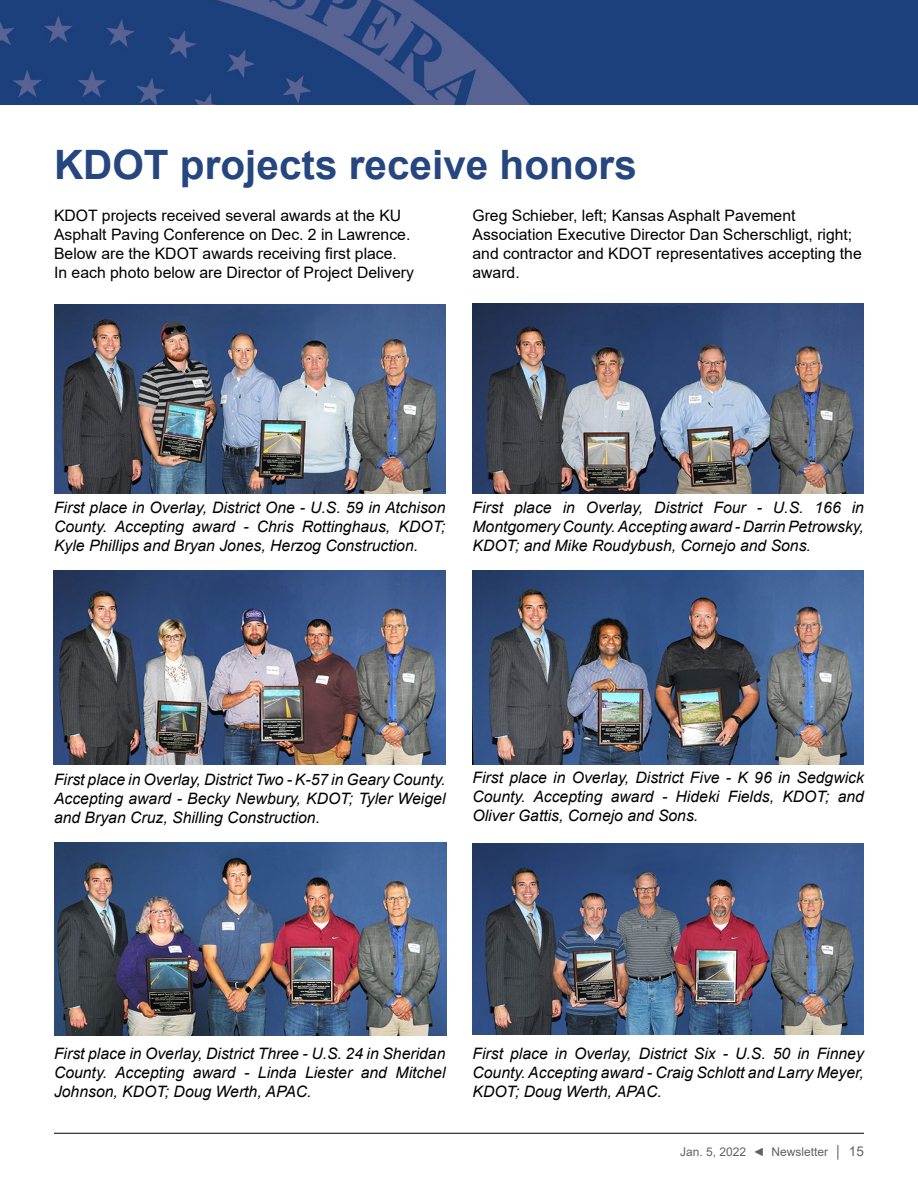
<style>
.page{position:relative;width:918px;height:1188px;background:#fff}
.page>*{position:absolute;margin:0;border:0;box-sizing:border-box;transform-origin:0 0}
.t1{font:700 40.5px "Arial";color:#264680}
.t2{font:italic 15.75px/18.9px "Arial";color:#000;text-align:justify}
.t3{font:15.75px/18.9px "Arial";color:#000}
.t4{font:12px "Arial";color:#606163}
.s1{font-size:13.5px}
</style>
<div class="page">
<hr style="left:54px;top:1133px;width:810px;height:1px;background:#000">
<img style="left:0;top:0;width:711px;height:105px">
<div style="left:711px;top:0;width:207px;height:105px;background:#1c407c"></div>
<img style="left:54px;top:305px;width:392px;height:188px">
<img style="left:53px;top:571px;width:393px;height:193px">
<img style="left:54px;top:842px;width:393px;height:194px">
<img style="left:472px;top:304px;width:392px;height:189px">
<img style="left:472px;top:571px;width:392px;height:193px">
<img style="left:472px;top:844px;width:392px;height:190px">
<h1 class="t1" style="left:54px;top:136px;width:584px">KDOT projects receive honors</h1>
<p class="t3" style="left:472px;top:206px;width:391px">Greg Schieber, left; Kansas Asphalt Pavement Association Executive Director Dan Scherschligt, right; and contractor and KDOT representatives accepting the award.</p>
<p class="t3" style="left:54px;top:206px;width:361px">KDOT projects received several awards at the KU Asphalt Paving Conference on Dec. 2 in Lawrence.<br>Below are the KDOT awards receiving first place.<br>In each photo below are Director of Project Delivery</p>
<p class="t2" style="left:54px;top:499px;width:393px">First place in Overlay, District One - U.S. 59 in Atchison County. Accepting award - Chris Rottinghaus, KDOT; Kyle Phillips and Bryan Jones, Herzog Construction.</p>
<p class="t2" style="left:472px;top:499px;width:393px">First place in Overlay, District Four - U.S. 166 in Montgomery County. Accepting award - Darrin Petrowsky, KDOT; and Mike Roudybush, Cornejo and Sons.</p>
<p class="t2" style="left:54px;top:771px;width:393px">First place in Overlay, District Two - K-57 in Geary County.<br>Accepting award - Becky Newbury, KDOT; Tyler Weigel and Bryan Cruz, Shilling Construction.</p>
<p class="t2" style="left:472px;top:769px;width:393px">First place in Overlay, District Five - K 96 in Sedgwick County. Accepting award - Hideki Fields, KDOT; and Oliver Gattis, Cornejo and Sons.</p>
<p class="t2" style="left:54px;top:1045px;width:393px">First place in Overlay, District Three - U.S. 24 in Sheridan County. Accepting award - Linda Liester and Mitchel Johnson, KDOT; Doug Werth, APAC.</p>
<p class="t2" style="left:472px;top:1045px;width:393px">First place in Overlay, District Six - U.S. 50 in Finney County. Accepting award - Craig Schlott and Larry Meyer, KDOT; Doug Werth, APAC.</p>
<p class="t4" style="left:680px;top:1143px;width:185px">Jan. 5, 2022 ◄ Newsletter │ <span class="s1">15</span></p>
</div>
